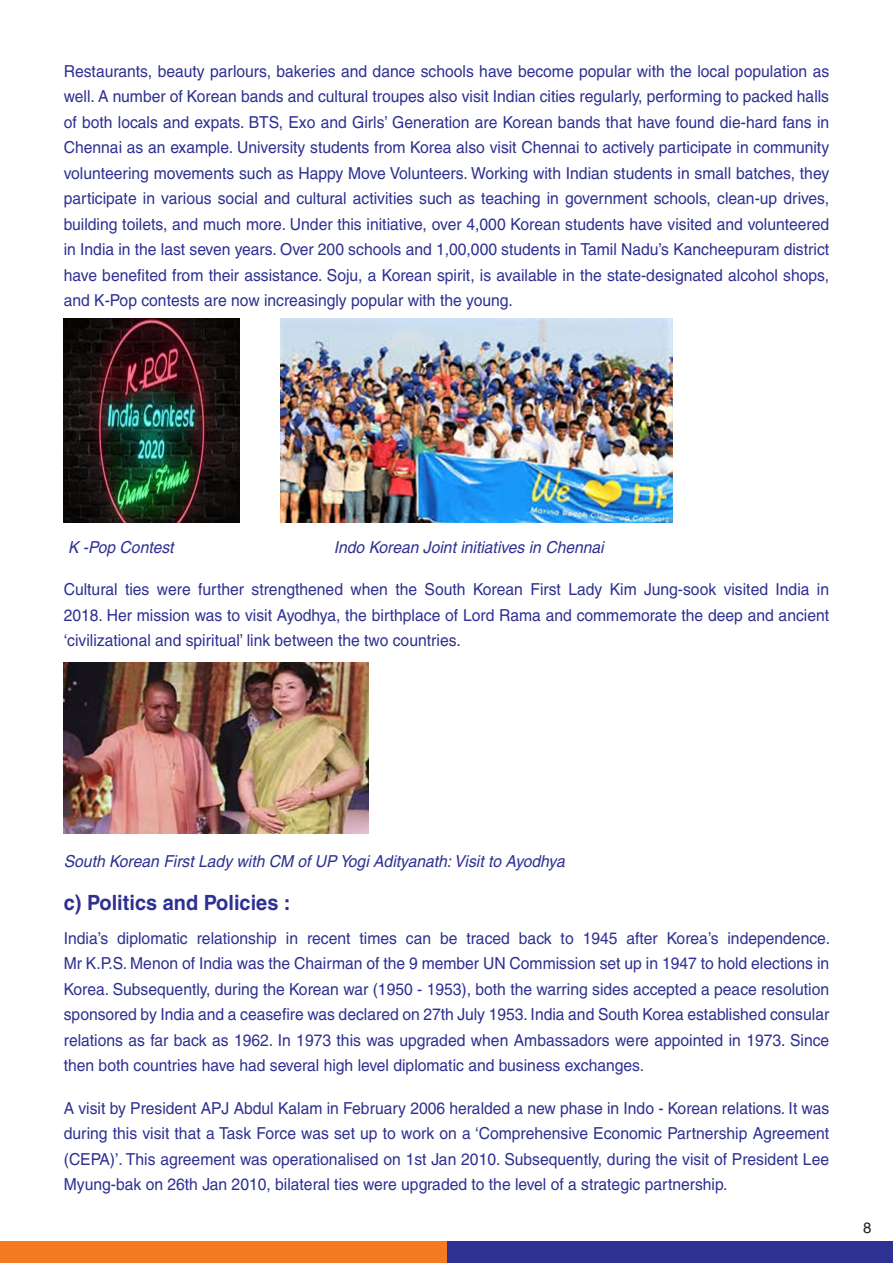
<style>
.page{position:relative;width:893px;height:1263px;background:#fff}
.page>*{position:absolute;margin:0;border:0;box-sizing:border-box;transform-origin:0 0}
.t1{font:700 21px "Helvetica";color:#2e3092;scale:.95 1}
.t2{font:16.5px/25.5px "Helvetica";color:#2e3092;text-align:justify;scale:.95 1}
.t3{font:italic 16.5px "Helvetica";color:#2e3092;scale:.95 1}
.t4{font:15px "Helvetica";color:#231f20}
</style>
<div class="page">
<div style="left:0;top:1242px;width:893px;height:21px;background:#2e3092"></div>
<div style="left:0;top:1242px;width:446px;height:21px;background:#f47921"></div>
<img style="left:64px;top:319px;width:175px;height:204px">
<img style="left:281px;top:319px;width:392px;height:204px">
<img style="left:64px;top:662px;width:305px;height:171px">
<p class="t2" style="left:64px;top:58px;width:807px">Restaurants, beauty parlours, bakeries and dance schools have become popular with the local population as well. A number of Korean bands and cultural troupes also visit Indian cities regularly, performing to packed halls of both locals and expats. BTS, Exo and Girls’ Generation are Korean bands that have found die-hard fans in Chennai as an example. University students from Korea also visit Chennai to actively participate in community volunteering movements such as Happy Move Volunteers. Working with Indian students in small batches, they participate in various social and cultural activities such as teaching in government schools, clean-up drives, building toilets, and much more. Under this initiative, over 4,000 Korean students have visited and volunteered in India in the last seven years. Over 200 schools and 1,00,000 students in Tamil Nadu’s Kancheepuram district have benefited from their assistance. Soju, a Korean spirit, is available in the state-designated alcohol shops, and K-Pop contests are now increasingly popular with the young.</p>
<p class="t3" style="left:68px;top:537px;width:113px">K -Pop Contest</p>
<p class="t3" style="left:334px;top:537px;width:286px">Indo Korean Joint initiatives in Chennai</p>
<p class="t2" style="left:64px;top:577px;width:807px">Cultural ties were further strengthened when the South Korean First Lady Kim Jung-sook visited India in 2018. Her mission was to visit Ayodhya, the birthplace of Lord Rama and commemorate the deep and ancient ‘civilizational and spiritual’ link between the two countries.</p>
<p class="t3" style="left:64px;top:852px;width:529px">South Korean First Lady with CM of UP Yogi Adityanath: Visit to Ayodhya</p>
<p class="t1" style="left:64px;top:889px;width:240px">c) Politics and Policies :</p>
<p class="t2" style="left:64px;top:925px;width:808px">India’s diplomatic relationship in recent times can be traced back to 1945 after Korea’s independence.<br>Mr K.P.S. Menon of India was the Chairman of the 9 member UN Commission set up in 1947 to hold elections in Korea. Subsequently, during the Korean war (1950 - 1953), both the warring sides accepted a peace resolution sponsored by India and a ceasefire was declared on 27th July 1953. India and South Korea established consular relations as far back as 1962. In 1973 this was upgraded when Ambassadors were appointed in 1973. Since then both countries have had several high level diplomatic and business exchanges.</p>
<p class="t2" style="left:64px;top:1095px;width:807px">A visit by President APJ Abdul Kalam in February 2006 heralded a new phase in Indo - Korean relations. It was during this visit that a Task Force was set up to work on a ‘Comprehensive Economic Partnership Agreement (CEPA)’. This agreement was operationalised on 1st Jan 2010. Subsequently, during the visit of President Lee Myung-bak on 26th Jan 2010, bilateral ties were upgraded to the level of a strategic partnership.</p>
<p class="t4" style="left:863px;top:1218px;width:10px">8</p>
</div>
